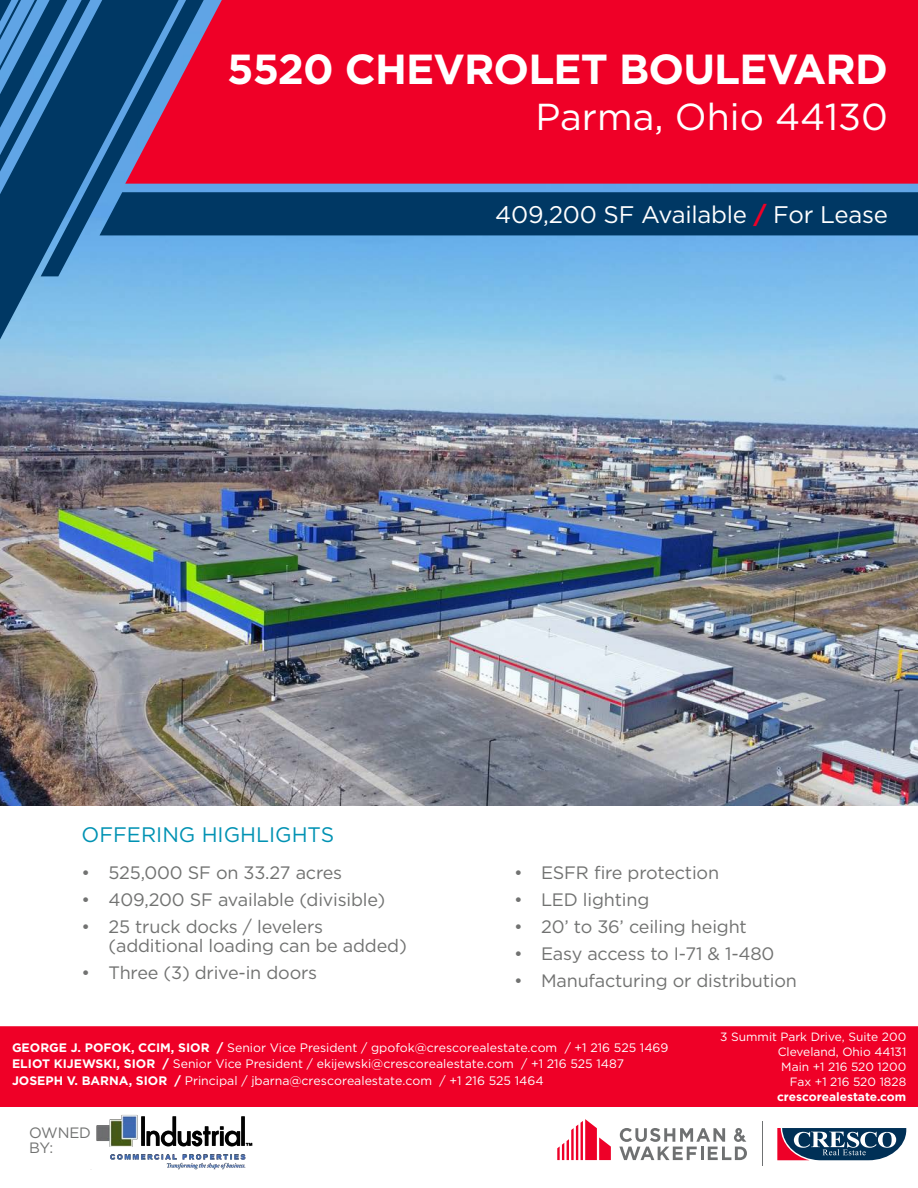
<style>
.page{position:relative;width:918px;height:1188px;background:#fff}
.page>*{position:absolute;margin:0;border:0;box-sizing:border-box;transform-origin:0 0}
.t1{font:700 42px "Gotham";letter-spacing:-.02em;color:#fff}
.t2{font:37.5px "Gotham";color:#fff}
.t3{font:24px "Gotham";letter-spacing:-.01em;color:#fff}
.t4{font:21px "Gotham";color:#0092b3}
.t5{font:18px/19.5px "Gotham";letter-spacing:-.01em;color:#717271}
.t6{font:15px/14.9px "Gotham";letter-spacing:-.01em;color:#717271}
.t7{font:12.3px/16.5px "Gotham";color:#fff}
.t8{font:12px/15px "Gotham";color:#fff;text-align:right}
.t9{font:700 12px "Gotham";color:#fff}
.s1{font-weight:700;color:#ef0027}
.s2{font-weight:700}
</style>
<div class="page">
<img style="left:96px;top:1115px;width:157px;height:54px">
<img style="left:0;top:235px;width:918px;height:571px">
<div style="left:0;top:1026px;width:918px;height:81px;background:#ef0027"></div>
<svg style="left:777px;top:1128px;width:129px;height:32px"></svg>
<hr style="left:762px;top:1121px;width:1px;height:45px;background:#6f7172">
<svg style="left:557px;top:1119px;width:54px;height:41px"></svg>
<svg style="left:619px;top:1128px;width:128px;height:32px"></svg>
<svg style="left:0;top:235px;width:207px;height:154px;background:#7eb5da"></svg>
<svg style="left:41px;top:235px;width:191px;height:41px;background:#5fa3d9"></svg>
<svg style="left:0;top:0;width:918px;height:235px;background:#144f80"></svg>
<div style="left:125px;top:0;width:793px;height:184px;background:#ef0027"></div>
<h1 class="t1" style="left:227px;top:41px;width:662px">5520 CHEVROLET BOULEVARD</h1>
<h2 class="t2" style="left:536px;top:93px;width:354px">Parma, Ohio 44130</h2>
<h3 class="t3" style="left:495px;top:200px;width:394px">409,200 SF Available <span class="s1">/</span> For Lease</h3>
<p class="t4" style="left:82px;top:821px;width:254px">OFFERING HIGHLIGHTS</p>
<p class="t5" style="left:82px;top:863px;width:262px">• 525,000 SF on 33.27 acres</p>
<p class="t5" style="left:82px;top:890px;width:305px">• 409,200 SF available (divisible)</p>
<p class="t5" style="left:109px;top:916px;width:300px;text-indent:-27px">• 25 truck docks / levelers (additional loading can be added)</p>
<p class="t5" style="left:82px;top:963px;width:237px">• Three (3) drive-in doors</p>
<p class="t5" style="left:514px;top:863px;width:207px">• ESFR fire protection</p>
<p class="t5" style="left:514px;top:890px;width:137px">• LED lighting</p>
<p class="t5" style="left:514px;top:916px;width:234px">• 20’ to 36’ ceiling height</p>
<p class="t5" style="left:514px;top:943px;width:262px">• Easy access to I-71 &amp; 1-480</p>
<p class="t5" style="left:514px;top:970px;width:284px">• Manufacturing or distribution</p>
<p class="t7" style="left:12px;top:1039px;width:658px"><span class="s2">GEORGE J. POFOK, CCIM, SIOR /</span> Senior Vice President / gpofok@crescorealestate.com / +1 216 525 1469<br><span class="s2">ELIOT KIJEWSKI, SIOR /</span> Senior Vice President / ekijewski@crescorealestate.com / +1 216 525 1487<br><span class="s2">JOSEPH V. BARNA, SIOR /</span> Principal / jbarna@crescorealestate.com / +1 216 525 1464</p>
<p class="t6" style="left:29px;top:1125px;width:63px">OWNED<br>BY:</p>
<p class="t8" style="left:720px;top:1029px;width:188px">3 Summit Park Drive, Suite 200<br>Cleveland, Ohio 44131<br>Main +1 216 520 1200<br>Fax +1 216 520 1828</p>
<p class="t9" style="left:777px;top:1089px;width:131px">crescorealestate.com</p>
</div>
